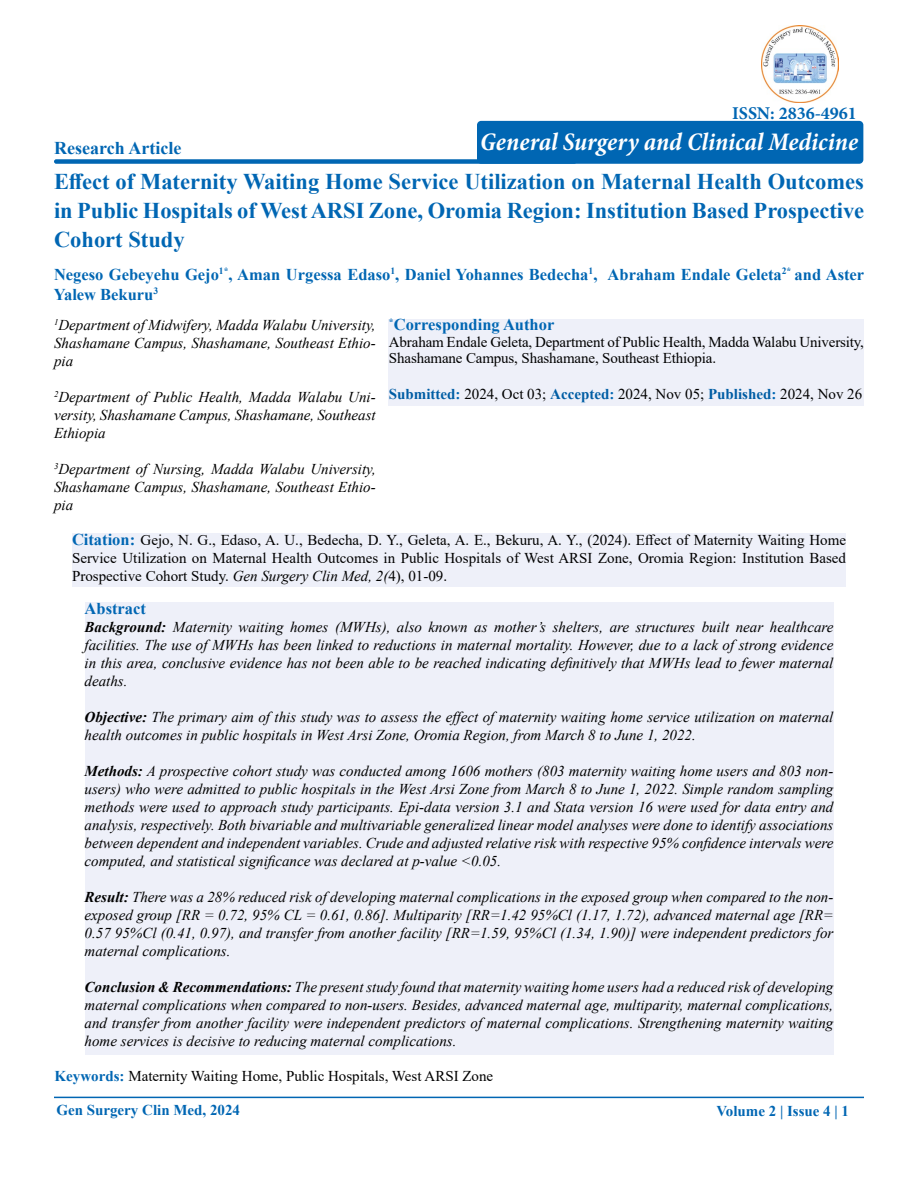
<style>
.page{position:relative;width:918px;height:1188px;background:#fff}
.page>*{position:absolute;margin:0;border:0;box-sizing:border-box;transform-origin:0 0}
.t1{font:italic 700 condensed 25.5px "Minion Pro";letter-spacing:-.005em;color:#fff}
.t2{font:700 22.5px/28.8px "Times New Roman";color:#0066b3;text-align:justify}
.t3{font:700 18px "Times New Roman";color:#0066b3}
.t4{font:700 18px "Minion Pro";color:#0066b3}
.t5{font:700 16.5px/19.8px "Times New Roman";color:#0066b3}
.t6{font:italic 15px/18px "Times New Roman";color:#000;text-align:justify}
.t7{font:15px/18px "Times New Roman";color:#000}
.t8{font:700 15px "Times New Roman";color:#0066b3}
.s1{font-weight:700;color:#005da4}
.s2{font-weight:700;color:#0066b3}
.s3{font-weight:700;font-size:16.5px;color:#0066b3}
.s4{font-style:italic}
.s5{font-weight:700}
</style>
<div class="page">
<div style="left:54px;top:159px;width:523px;height:5px;background:#0066b3;border-radius:2px"></div>
<hr style="left:54px;top:1097px;width:810px;height:1px;background:#0066b3">
<div style="left:389px;top:319px;width:475px;height:87px;background:#eef0f9"></div>
<div style="left:72px;top:534px;width:774px;height:53px;background:#eef0f9"></div>
<div style="left:85px;top:603px;width:748px;height:452px;background:#eef0f9"></div>
<div style="left:477px;top:121px;width:386px;height:43px;background:#0066b3;border-radius:4px"></div>
<img style="left:761px;top:26px;width:77px;height:77px">
<p class="t3" style="left:54px;top:135px;width:129px">Research Article</p>
<p class="t4" style="left:732px;top:100px;width:126px">ISSN: 2836-4961</p>
<h1 class="t1" style="left:480px;top:125px;width:379px">General Surgery and Clinical Medicine</h1>
<h2 class="t2" style="left:54px;top:167px;width:812px">Effect of Maternity Waiting Home Service Utilization on Maternal Health Outcomes in Public Hospitals of West ARSI Zone, Oromia Region: Institution Based Prospective Cohort Study</h2>
<p class="t5" style="left:54px;top:264px;width:812px">Negeso Gebeyehu Gejo<sup>1*</sup>, Aman Urgessa Edaso<sup>1</sup>, Daniel Yohannes Bedecha<sup>1</sup>, Abraham Endale Geleta<sup>2*</sup> and Aster<br>Yalew Bekuru<sup>3</sup></p>
<p class="t5" style="left:389px;top:314px;width:167px"><sup>*</sup>Corresponding Author</p>
<p class="t7" style="left:389px;top:333px;width:477px;line-height:16.5px">Abraham Endale Geleta, Department of Public Health, Madda Walabu University,<br>Shashamane Campus, Shashamane, Southeast Ethiopia.</p>
<p class="t7" style="left:389px;top:385px;width:475px"><span class="s1">Submitted</span><span class="s2">:</span> 2024, Oct 03; <span class="s1">Accepted</span><span class="s2">:</span> 2024, Nov 05; <span class="s1">Published</span><span class="s2">:</span> 2024, Nov 26</p>
<p class="t6" style="left:54px;top:315px;width:323px"><sup>1</sup>Department of Midwifery, Madda Walabu University, Shashamane Campus, Shashamane, Southeast Ethio&shy;pia</p>
<p class="t6" style="left:54px;top:387px;width:323px"><sup>2</sup>Department of Public Health, Madda Walabu Uni&shy;versity, Shashamane Campus, Shashamane, Southeast Ethiopia</p>
<p class="t6" style="left:54px;top:459px;width:323px"><sup>3</sup>Department of Nursing, Madda Walabu University, Shashamane Campus, Shashamane, Southeast Ethio&shy;pia</p>
<p class="t7" style="left:72px;top:530px;width:776px;text-align:justify"><span class="s3">Citation:</span> Gejo, N. G., Edaso, A. U., Bedecha, D. Y., Geleta, A. E., Bekuru, A. Y., (2024). Effect of Maternity Waiting Home Service Utilization on Maternal Health Outcomes in Public Hospitals of West ARSI Zone, Oromia Region: Institution Based Prospective Cohort Study. <span class="s4">Gen Surgery Clin Med, 2(</span>4), 01-09.</p>
<p class="t5" style="left:85px;top:598px;width:63px">Abstract</p>
<p class="t6" style="left:85px;top:617px;width:750px"><span class="s5">Background:</span> Maternity waiting homes (MWHs), also known as mother’s shelters, are structures built near healthcare facilities. The use of MWHs has been linked to reductions in maternal mortality. However, due to a lack of strong evidence in this area, conclusive evidence has not been able to be reached indicating definitively that MWHs lead to fewer maternal deaths.</p>
<p class="t6" style="left:85px;top:707px;width:750px"><span class="s5">Objective:</span> The primary aim of this study was to assess the effect of maternity waiting home service utilization on maternal health outcomes in public hospitals in West Arsi Zone, Oromia Region, from March 8 to June 1, 2022.</p>
<p class="t6" style="left:85px;top:761px;width:750px"><span class="s5">Methods:</span> A prospective cohort study was conducted among 1606 mothers (803 maternity waiting home users and 803 non&shy;users) who were admitted to public hospitals in the West Arsi Zone from March 8 to June 1, 2022. Simple random sampling methods were used to approach study participants. Epi-data version 3.1 and Stata version 16 were used for data entry and analysis, respectively. Both bivariable and multivariable generalized linear model analyses were done to identify associations between dependent and independent variables. Crude and adjusted relative risk with respective 95% confidence intervals were computed, and statistical significance was declared at p-value &lt;0.05.</p>
<p class="t6" style="left:85px;top:887px;width:750px"><span class="s5">Result:</span> There was a 28% reduced risk of developing maternal complications in the exposed group when compared to the non&shy;exposed group [RR = 0.72, 95% CL = 0.61, 0.86]. Multiparity [RR=1.42 95%Cl (1.17, 1.72), advanced maternal age [RR= 0.57 95%Cl (0.41, 0.97), and transfer from another facility [RR=1.59, 95%Cl (1.34, 1.90)] were independent predictors for maternal complications.</p>
<p class="t6" style="left:85px;top:977px;width:750px"><span class="s5">Conclusion &amp; Recommendations:</span> The present study found that maternity waiting home users had a reduced risk of developing maternal complications when compared to non-users. Besides, advanced maternal age, multiparity, maternal complications, and transfer from another facility were independent predictors of maternal complications. Strengthening maternity waiting home services is decisive to reducing maternal complications.</p>
<p class="t7" style="left:55px;top:1067px;width:440px"><span class="s2">Keywords:</span> Maternity Waiting Home, Public Hospitals, West ARSI Zone</p>
<p class="t8" style="left:56px;top:1100px;width:185px">Gen Surgery Clin Med, 2024</p>
<p class="t8" style="left:716px;top:1100px;width:134px">Volume 2 | Issue 4 | 1</p>
</div>
